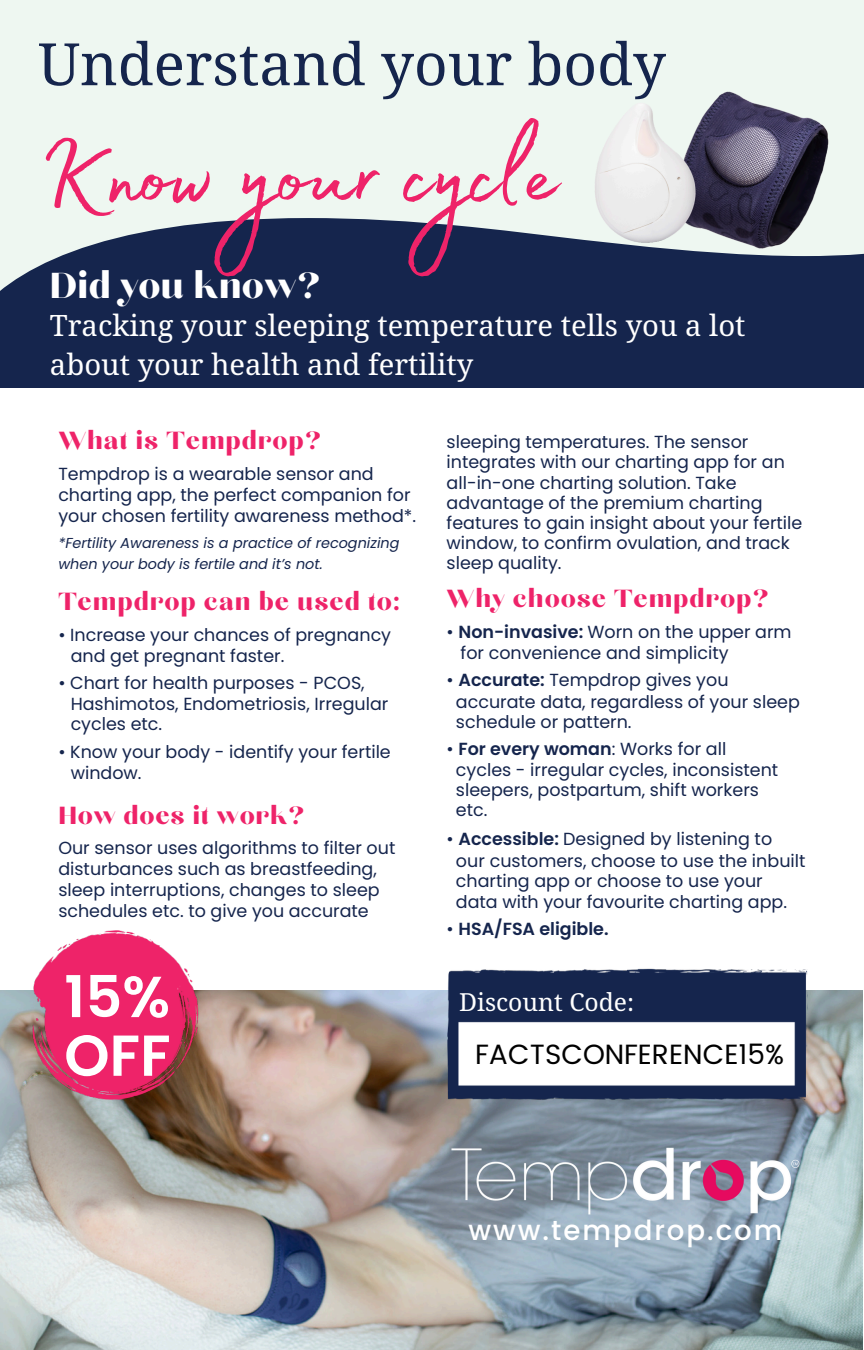
<style>
.page{position:relative;width:864px;height:1350px;background:#fff}
.page>*{position:absolute;margin:0;border:0;box-sizing:border-box;transform-origin:0 0}
.t1{font:126.45px "Madelyn Fill";color:#ee2369}
.t2{font:58.5px "Noto Serif";color:#15254d}
.t3{font:600 57.6px/58.7px "Poppins";color:#fff}
.t4{font:45px "Chloe";color:#fff}
.t5{font:30.82px "Chloe";letter-spacing:.025em;color:#ee2369}
.t6{font:29.25px/38.7px "Noto Serif";color:#fff}
.t7{font:27.9px "Poppins";color:#000}
.t8{font:500 27.68px "Poppins";letter-spacing:.07em;color:#fff}
.t9{font:24.75px "Noto Serif";color:#fff}
.t10{font:17.55px/20px "Poppins";color:#15254d}
.t11{font:600 17.55px "Poppins";color:#15254d}
.t12{font:italic 14.4px/20.5px "Poppins";color:#15254d}
.s1{font-weight:600}
.s2{font-weight:400}
</style>
<div class="page">
<img style="left:1px;top:991px;width:861px;height:359px">
<img style="left:23px;top:930px;width:186px;height:179px">
<svg style="left:0;top:0;width:864px;height:387px;background:#a7b2bb"></svg>
<svg style="left:0;top:212px;width:864px;height:105px;background:#364566"></svg>
<img style="left:447px;top:1141px;width:357px;height:79px">
<img style="left:438px;top:968px;width:379px;height:143px">
<img style="left:766px;top:54px;width:96px;height:222px">
<img style="left:520px;top:40px;width:246px;height:246px">
<p class="t2" style="left:38px;top:23px;width:629px">Understand your body</p>
<p class="t1" style="left:38px;top:79px;width:523px">Know your cycle</p>
<p class="t4" style="left:50px;top:264px;width:273px">Did you know?</p>
<p class="t6" style="left:50px;top:305px;width:697px">Tracking your sleeping temperature tells you a lot about your health and fertility</p>
<h5 class="t5" style="left:58px;top:427px;width:264px">What is Tempdrop?</h5>
<p class="t10" style="left:58px;top:464px;width:317px">Tempdrop is a wearable sensor and</p>
<p class="t10" style="left:58px;top:485px;width:354px">charting app, the perfect companion for</p>
<p class="t10" style="left:58px;top:506px;width:359px">your chosen fertility awareness method*.</p>
<p class="t12" style="left:58px;top:533px;width:343px">*Fertility Awareness is a practice of recognizing when your body is fertile and it’s not.</p>
<p class="t5" style="left:58px;top:587px;width:343px">Tempdrop can be used to:</p>
<p class="t10" style="left:58px;top:625px;width:334px">• Increase your chances of pregnancy</p>
<p class="t10" style="left:71px;top:646px;width:215px">and get pregnant faster.</p>
<p class="t10" style="left:71px;top:694px;width:319px">Hashimotos, Endometriosis, Irregular</p>
<p class="t10" style="left:71px;top:714px;width:93px">cycles etc.</p>
<p class="t10" style="left:58px;top:673px;width:308px">• Chart for health purposes - PCOS,</p>
<p class="t10" style="left:58px;top:741px;width:334px">• Know your body - identify your fertile</p>
<p class="t10" style="left:71px;top:762px;width:72px">window.</p>
<p class="t5" style="left:58px;top:801px;width:248px">How does it work?</p>
<p class="t10" style="left:58px;top:838px;width:339px">Our sensor uses algorithms to filter out</p>
<p class="t10" style="left:58px;top:859px;width:320px">disturbances such as breastfeeding,</p>
<p class="t10" style="left:58px;top:880px;width:323px">sleep interruptions, changes to sleep</p>
<p class="t10" style="left:58px;top:901px;width:312px">schedules etc. to give you accurate</p>
<p class="t3" style="left:64px;top:968px;width:108px">15%<br>OFF</p>
<p class="t10" style="left:447px;top:432px;width:357px">sleeping temperatures. The sensor integrates with our charting app for an all-in-one charting solution. Take advantage of the premium charting features to gain insight about your fertile window, to confirm ovulation, and track sleep quality.</p>
<p class="t5" style="left:447px;top:584px;width:324px">Why choose Tempdrop?</p>
<p class="t10" style="left:447px;top:622px;width:347px">• <span class="s1">Non-invasive:</span> Worn on the upper arm</p>
<p class="t10" style="left:461px;top:643px;width:270px">for convenience and simplicity</p>
<h5 class="t10" style="left:447px;top:670px;width:283px">• <span class="s1">Accurate:</span> Tempdrop gives you</h5>
<p class="t10" style="left:456px;top:692px;width:346px">accurate data, regardless of your sleep</p>
<p class="t10" style="left:456px;top:712px;width:177px">schedule or pattern.</p>
<p class="t10" style="left:447px;top:739px;width:281px">• <span class="s1">For every woman</span>: Works for all</p>
<p class="t10" style="left:456px;top:760px;width:324px">cycles - irregular cycles, inconsistent sleepers, postpartum, shift workers etc.</p>
<p class="t10" style="left:447px;top:829px;width:327px">• <span class="s1">Accessible:</span> Designed by listening to</p>
<h1 class="t10" style="left:456px;top:851px;width:351px">our customers, choose to use the inbuilt</h1>
<p class="t10" style="left:456px;top:871px;width:308px">charting app or choose to use your</p>
<p class="t10" style="left:456px;top:892px;width:333px">data with your favourite charting app.</p>
<h4 class="t11" style="left:447px;top:917px;width:164px"><span class="s2">•</span> HSA/FSA eligible.</h4>
<p class="t9" style="left:459px;top:985px;width:177px">Discount Code:</p>
<h6 class="t7" style="left:475px;top:1038px;width:310px">FACTSCONFERENCE15%</h6>
<h5 class="t8" style="left:468px;top:1211px;width:316px">www.tempdrop.com</h5>
</div>
